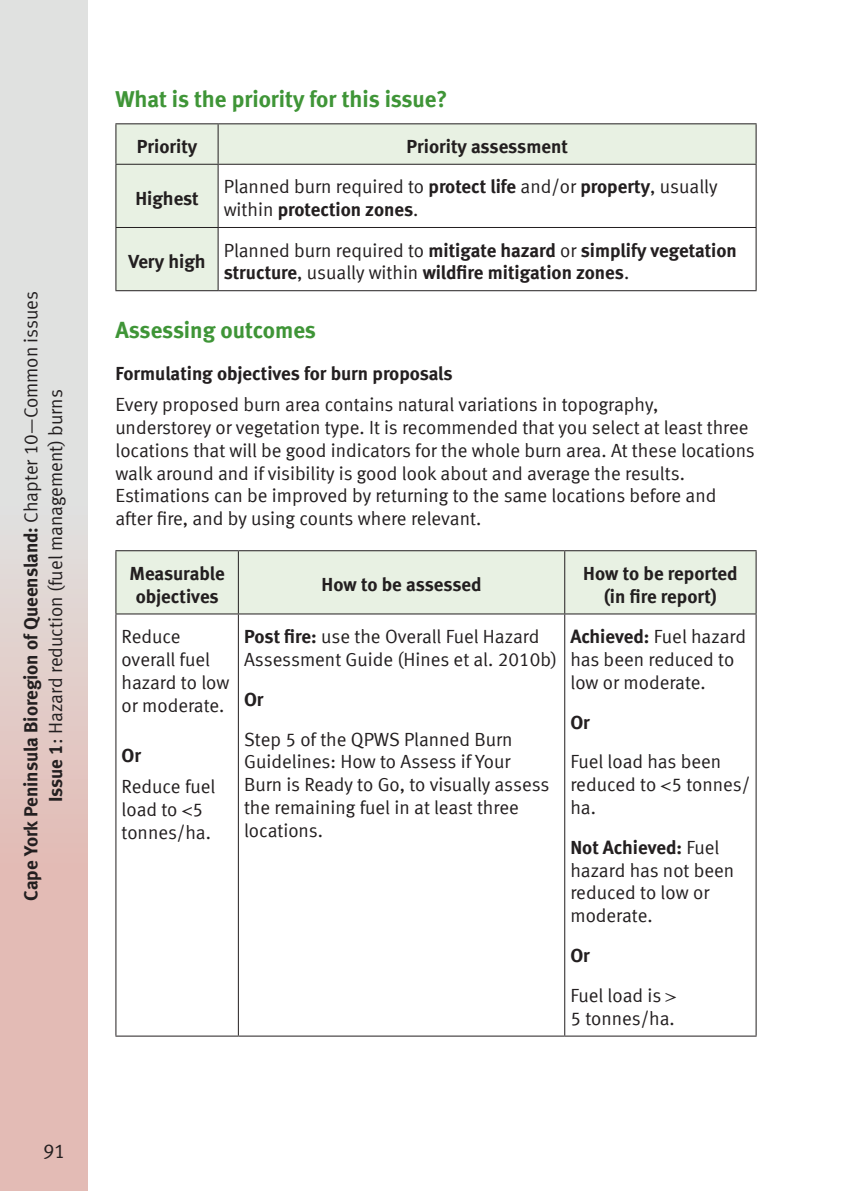
<style>
.page{position:relative;width:842px;height:1191px;background:#fff}
.page>*{position:absolute;margin:0;border:0;box-sizing:border-box;transform-origin:0 0}
.Subheading_2{font:23px "Meta Bold LF";color:#3f9537}
.t1{font:20px "Meta Normal LF";color:#231f20}
.Body_text{font:19px/22.8px "Meta Normal LF";color:#231f20}
.Body_text-2{font:19px/22.8px "Meta Bold LF";color:#231f20}
.Centred_Table_text{font:19px/22.8px "Meta Bold LF";color:#231f20;text-align:center}
.Subheading_3{font:19px "Meta Bold LF";letter-spacing:-.005em;color:#231f20}
.s1{font-family:"Meta Normal LF"}
.s2{font-family:"Meta Bold LF"}
.s3{font-family:"Times"}
</style>
<div class="page">
<div style="left:0;top:0;width:87px;height:1190px;background:linear-gradient(to bottom,#dfecec,#e3b6af)"></div>
<svg style="left:116px;top:124px;width:639px;height:166px"></svg>
<hr style="left:218px;top:164px;width:538px;height:1px;background:#231f20">
<hr style="left:115px;top:227px;width:103px;height:1px;background:#231f20">
<hr style="left:218px;top:227px;width:538px;height:1px;background:#231f20">
<hr style="left:115px;top:123px;width:103px;height:1px;background:#231f20">
<hr style="left:115px;top:124px;width:1px;height:40px;background:#231f20">
<hr style="left:217px;top:124px;width:1px;height:40px;background:#231f20">
<hr style="left:218px;top:123px;width:538px;height:1px;background:#231f20">
<hr style="left:755px;top:124px;width:1px;height:40px;background:#231f20">
<hr style="left:755px;top:165px;width:1px;height:62px;background:#231f20">
<hr style="left:755px;top:228px;width:1px;height:62px;background:#231f20">
<hr style="left:218px;top:290px;width:538px;height:1px;background:#231f20">
<hr style="left:115px;top:164px;width:103px;height:1px;background:#231f20">
<hr style="left:115px;top:165px;width:1px;height:62px;background:#231f20">
<hr style="left:115px;top:228px;width:1px;height:62px;background:#231f20">
<hr style="left:115px;top:290px;width:103px;height:1px;background:#231f20">
<hr style="left:217px;top:165px;width:1px;height:62px;background:#231f20">
<hr style="left:217px;top:228px;width:1px;height:62px;background:#231f20">
<div style="left:116px;top:551px;width:639px;height:62px;background:#e8f1e3"></div>
<hr style="left:238px;top:551px;width:1px;height:62px;background:#231f20">
<hr style="left:564px;top:551px;width:1px;height:62px;background:#231f20">
<hr style="left:115px;top:614px;width:1px;height:421px;background:#231f20">
<hr style="left:755px;top:614px;width:1px;height:421px;background:#231f20">
<hr style="left:115px;top:613px;width:123px;height:1px;background:#231f20">
<hr style="left:238px;top:613px;width:326px;height:1px;background:#231f20">
<hr style="left:238px;top:614px;width:1px;height:421px;background:#231f20">
<hr style="left:564px;top:613px;width:192px;height:1px;background:#231f20">
<hr style="left:564px;top:614px;width:1px;height:421px;background:#231f20">
<hr style="left:115px;top:1035px;width:123px;height:1px;background:#231f20">
<hr style="left:238px;top:1035px;width:326px;height:1px;background:#231f20">
<hr style="left:564px;top:1035px;width:192px;height:1px;background:#231f20">
<hr style="left:115px;top:550px;width:123px;height:1px;background:#231f20">
<hr style="left:115px;top:551px;width:1px;height:62px;background:#231f20">
<hr style="left:238px;top:550px;width:326px;height:1px;background:#231f20">
<hr style="left:564px;top:550px;width:192px;height:1px;background:#231f20">
<hr style="left:755px;top:551px;width:1px;height:62px;background:#231f20">
<p class="Body_text-2" style="left:19px;top:900px;width:610px;rotate:-90deg">Cape York Peninsula Bioregion of Queensland: <span class="s1">Chapter 10—Common issues</span></p>
<p class="Body_text" style="left:44px;top:802px;width:414px;rotate:-90deg"><span class="s2">Issue 1</span>: Hazard reduction (fuel management) burns</p>
<p class="t1" style="left:43px;top:1139px;width:24px">91</p>
<p class="Subheading_2" style="left:115px;top:85px;width:333px">What is the priority for this issue?</p>
<p class="Centred_Table_text" style="left:137px;top:135px;width:62px">Priority</p>
<p class="Centred_Table_text" style="left:406px;top:135px;width:163px">Priority assessment</p>
<p class="Centred_Table_text" style="left:135px;top:186px;width:65px">Highest</p>
<p class="Body_text" style="left:224px;top:175px;width:495px">Planned burn required to <span class="s2">protect life</span> and/or <span class="s2">property</span>, usually within <span class="s2">protection zones</span>.</p>
<p class="Centred_Table_text" style="left:128px;top:250px;width:79px">Very high</p>
<p class="Body_text-2" style="left:224px;top:238px;width:514px"><span class="s1">Planned burn required to</span> mitigate hazard <span class="s1">or</span> simplify vegetation structure<span class="s1">, usually within</span> wildfire mitigation zones<span class="s1">.</span></p>
<p class="Subheading_2" style="left:115px;top:316px;width:202px">Assessing outcomes</p>
<p class="Subheading_3" style="left:115px;top:362px;width:338px">Formulating objectives for burn proposals</p>
<p class="Body_text" style="left:115px;top:393px;width:640px">Every proposed burn area contains natural variations in topography, understorey or vegetation type. It is recommended that you select at least three locations that will be good indicators for the whole burn area. At these locations walk around and if visibility is good look about and average the results.<br>Estimations can be improved by returning to the same locations before and after fire, and by using counts where relevant.</p>
<p class="Centred_Table_text" style="left:130px;top:561px;width:96px">Measurable objectives</p>
<p class="Centred_Table_text" style="left:321px;top:573px;width:161px">How to be assessed</p>
<p class="Centred_Table_text" style="left:583px;top:561px;width:156px">How to be reported (in fire report)</p>
<p class="Body_text" style="left:121px;top:624px;width:109px">Reduce overall fuel hazard to low or moderate.</p>
<p class="Subheading_3" style="left:121px;top:744px;width:21px">Or</p>
<p class="Body_text" style="left:121px;top:775px;width:95px">Reduce fuel load to <span class="s3">&lt;</span>5 tonnes/ha.</p>
<p class="Body_text" style="left:244px;top:624px;width:314px"><span class="s2">Post fire:</span> use the Overall Fuel Hazard<br>Assessment Guide (Hines et al. 2010b)</p>
<p class="Body_text-2" style="left:244px;top:687px;width:21px">Or</p>
<p class="Body_text" style="left:244px;top:727px;width:307px">Step 5 of the QPWS Planned Burn<br>Guidelines: How to Assess if Your<br>Burn is Ready to Go, to visually assess the remaining fuel in at least three locations.</p>
<p class="Body_text" style="left:570px;top:624px;width:177px"><span class="s2">Achieved:</span> Fuel hazard has been reduced to low or moderate.</p>
<p class="Body_text-2" style="left:570px;top:710px;width:21px">Or</p>
<p class="Body_text" style="left:570px;top:750px;width:181px">Fuel load has been reduced to <span class="s3">&lt;</span>5 tonnes/ ha.</p>
<p class="Body_text" style="left:570px;top:835px;width:165px"><span class="s2">Not Achieved:</span> Fuel hazard has not been reduced to low or moderate.</p>
<p class="Body_text-2" style="left:570px;top:943px;width:21px">Or</p>
<p class="Body_text" style="left:570px;top:983px;width:107px">Fuel load is <span class="s3">&gt;<br></span>5 tonnes/ha.</p>
</div>
